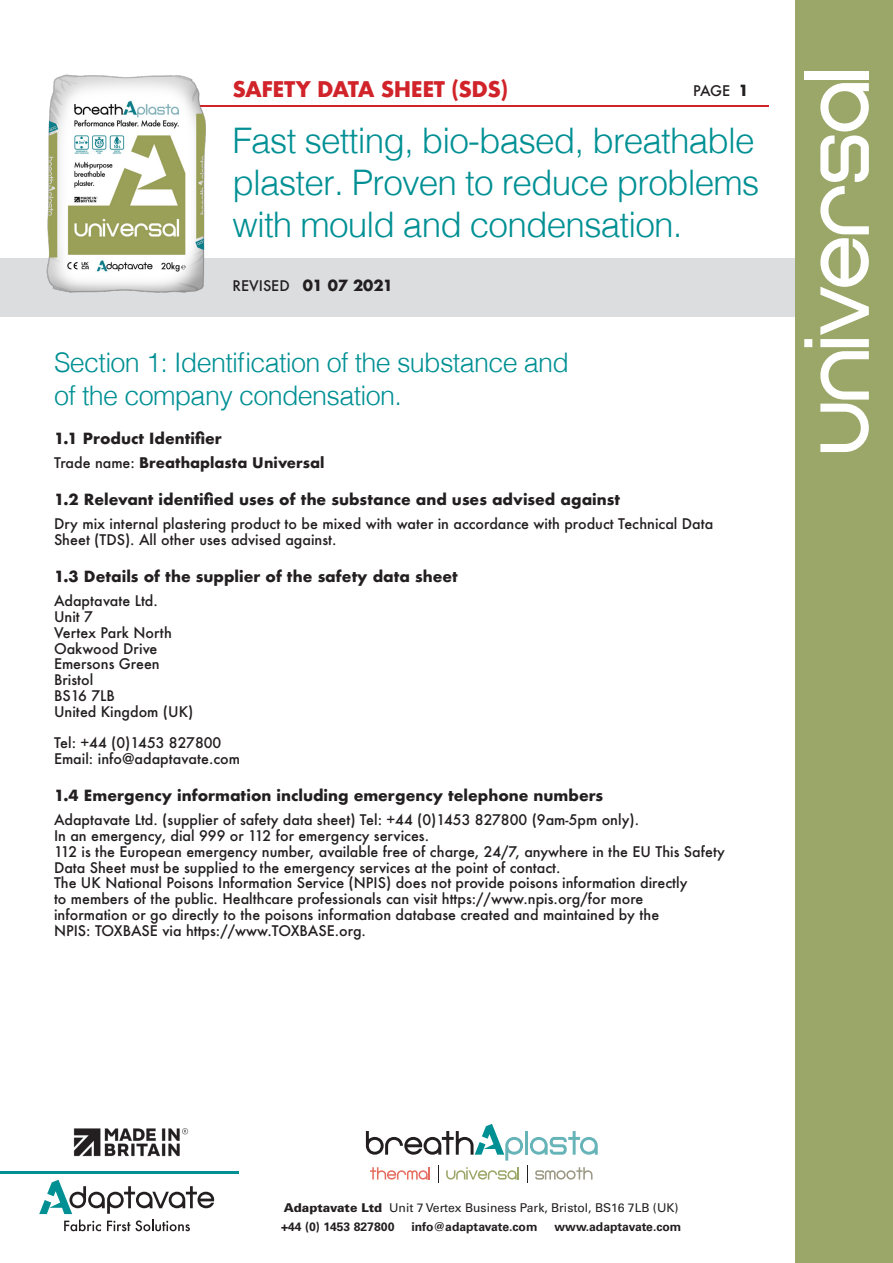
<style>
.page{position:relative;width:893px;height:1263px;background:#fff}
.page>*{position:absolute;margin:0;border:0;box-sizing:border-box;transform-origin:0 0}
.t1{font:300 35.25px/42.3px "Helvetica";letter-spacing:-.025em;color:#009094}
.Section{font:300 27px/32.4px "Helvetica";letter-spacing:-.025em;color:#009094}
.t2{font:700 21px "Futura";letter-spacing:-.025em;color:#d1232a}
.X-Head{font:700 15px "Futura";color:#231f20}
.Body_Text{font:500 14.25px/15.8px "Futura";color:#231f20}
.Body_Text_First_line{font:500 14.25px "Futura";color:#231f20}
.Body_Text-2{font:700 14.25px "Futura";color:#231f20}
.t3{font:12.15px/18.9px "Univers LT Std";color:#231f20}
.t4{font:700 12.15px "Univers LT Std";color:#231f20}
.s1{font-weight:500}
.s2{font-weight:900}
.s3{font-weight:700}
</style>
<div class="page">
<div style="left:0;top:258px;width:796px;height:59px;background:#dcdddf"></div>
<hr style="left:54px;top:105px;width:714px;height:1px;background:#d1232a">
<div style="left:796px;top:0;width:97px;height:1263px;background:#9ba768"></div>
<svg style="left:804px;top:83px;width:65px;height:369px"></svg>
<div style="left:804px;top:71px;width:65px;height:8px;background:#fff"></div>
<img style="left:46px;top:74px;width:162px;height:219px">
<svg style="left:366px;top:1124px;width:232px;height:59px"></svg>
<hr style="left:0;top:1171px;width:238px;height:2px;background:#009094">
<svg style="left:39px;top:1180px;width:175px;height:51px"></svg>
<img style="left:73px;top:1128px;width:116px;height:29px">
<p class="t2" style="left:233px;top:74px;width:278px">SAFETY DATA SHEET (SDS)</p>
<p class="t1" style="left:233px;top:116px;width:528px">Fast setting, bio-based, breathable plaster. Proven to reduce problems with mould and condensation.</p>
<p class="Body_Text" style="left:693px;top:83px;width:39px">PAGE</p>
<p class="X-Head" style="left:739px;top:80px;width:12px">1</p>
<p class="Body_Text" style="left:233px;top:278px;width:59px">REVISED</p>
<p class="X-Head" style="left:303px;top:275px;width:92px">01 07 2021</p>
<p class="Section" style="left:54px;top:345px;width:517px">Section 1: Identification of the substance and of the company condensation.</p>
<p class="X-Head" style="left:54px;top:427px;width:169px">1.1 Product Identifier</p>
<p class="Body_Text-2" style="left:54px;top:452px;width:272px"><span class="s1">Trade name:</span> Breathaplasta Universal</p>
<p class="X-Head" style="left:54px;top:488px;width:568px">1.2 Relevant identified uses of the substance and uses advised against</p>
<p class="Body_Text_First_line" style="left:54px;top:514px;width:661px">Dry mix internal plastering product to be mixed with water in accordance with product Technical Data</p>
<p class="Body_Text" style="left:54px;top:531px;width:284px">Sheet (TDS). All other uses advised against.</p>
<p class="X-Head" style="left:54px;top:566px;width:405px">1.3 Details of the supplier of the safety data sheet</p>
<p class="Body_Text_First_line" style="left:54px;top:591px;width:105px">Adaptavate Ltd.</p>
<p class="Body_Text" style="left:54px;top:609px;width:41px">Unit 7</p>
<p class="Body_Text" style="left:54px;top:624px;width:119px">Vertex Park North</p>
<p class="Body_Text" style="left:54px;top:640px;width:105px">Oakwood Drive</p>
<p class="Body_Text" style="left:54px;top:656px;width:107px">Emersons Green</p>
<p class="Body_Text" style="left:54px;top:672px;width:41px">Bristol</p>
<p class="Body_Text" style="left:54px;top:687px;width:62px">BS16 7LB</p>
<p class="Body_Text" style="left:54px;top:703px;width:141px">United Kingdom (UK)</p>
<p class="Body_Text" style="left:54px;top:735px;width:169px">Tel: +44 (0)1453 827800</p>
<p class="Body_Text" style="left:54px;top:750px;width:188px">Email: info@adaptavate.com</p>
<p class="X-Head" style="left:54px;top:785px;width:551px">1.4 Emergency information including emergency telephone numbers</p>
<p class="Body_Text_First_line" style="left:54px;top:810px;width:587px">Adaptavate Ltd. (supplier of safety data sheet) Tel: +44 (0)1453 827800 (9am-5pm only).</p>
<p class="Body_Text" style="left:54px;top:828px;width:377px">In an emergency, dial 999 or 112 for emergency services.</p>
<p class="Body_Text" style="left:54px;top:843px;width:672px">112 is the European emergency number, available free of charge, 24/7, anywhere in the EU This Safety<br>Data Sheet must be supplied to the emergency services at the point of contact.</p>
<p class="Body_Text" style="left:54px;top:875px;width:635px">The UK National Poisons Information Service (NPIS) does not provide poisons information directly to members of the public. Healthcare professionals can visit https://www.npis.org/for more information or go directly to the poisons information database created and maintained by the NPIS: TOXBASE via https://www.TOXBASE.org.</p>
<p class="t3" style="left:281px;top:1198px;width:399px"><span class="s2">Adaptavate Ltd</span> Unit 7 Vertex Business Park, Bristol, BS16 7LB (UK) <span class="s3">+44 (0) 1453 827800</span></p>
<p class="t4" style="left:411px;top:1219px;width:128px">info@adaptavate.com</p>
<p class="t4" style="left:554px;top:1219px;width:129px">www.adaptavate.com</p>
</div>
